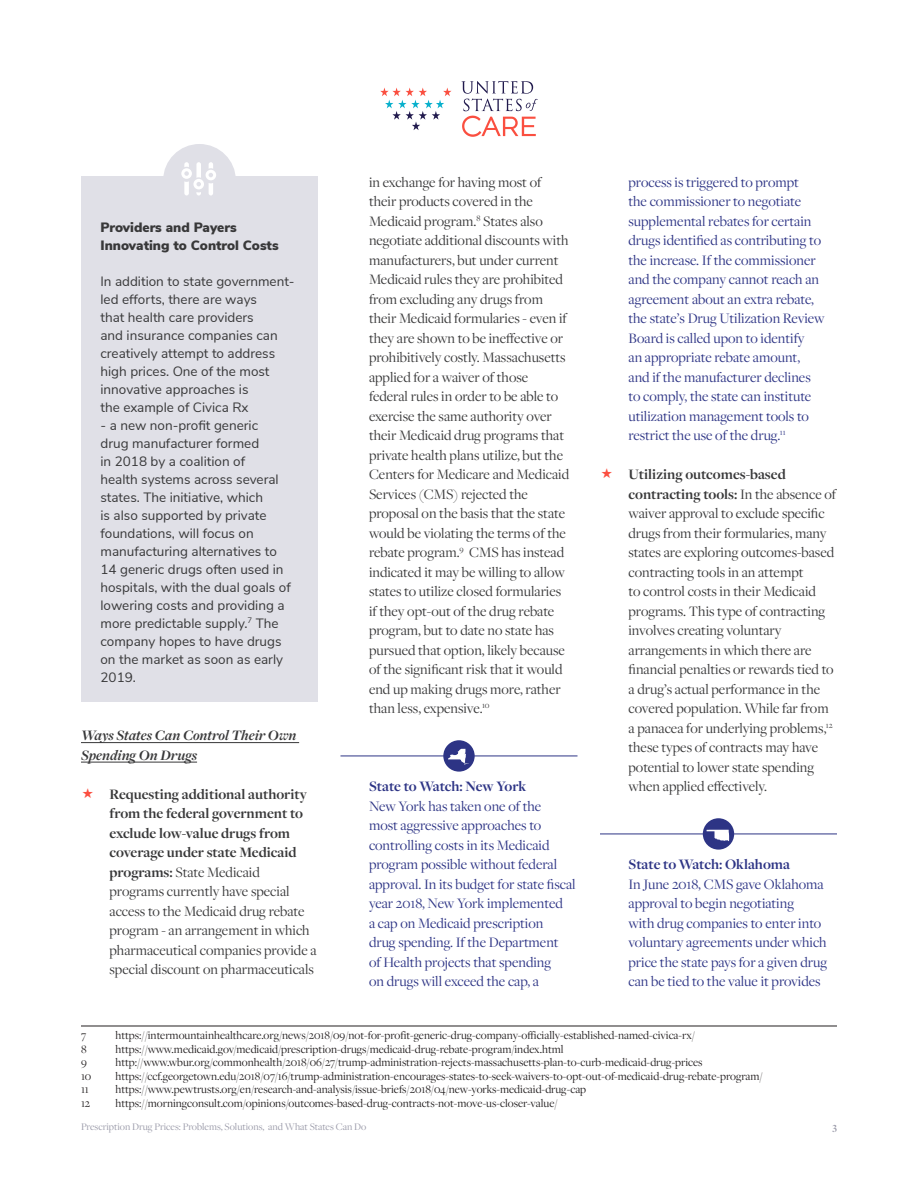
<style>
.page{position:relative;width:918px;height:1188px;background:#fff}
.page>*{position:absolute;margin:0;border:0;box-sizing:border-box;transform-origin:0 0}
.t1{font:15px/19.5px "Freight Disp Pro";color:#383839}
.Body_Copy_Bullets_Ne{font:15px/19.5px "Freight Disp Pro";color:#2d3485}
.Body_Copy{font:italic 700 15px/19.5px "Freight Disp Pro";color:#383839}
.Body_Copy_Bullets_Ne-2{font:700 15px "Freight Disp Pro";letter-spacing:-.005em;color:#2d3485}
.Call_Out_Text{font:13.5px/18px "Nunito Sans";color:#383839}
.Call_Out_Text-2{font:900 13.5px/18px "Nunito Sans";color:#383839}
.Footnotes{font:12px "Freight Disp Pro";color:#231f20}
.t2{font:10.5px "Freight Disp Pro";color:#9999a8}
.t3{font:700 10.5px "Freight Disp Pro";color:#9999a8}
.s1{font-weight:700}
</style>
<div class="page">
<svg style="left:461px;top:81px;width:77px;height:56px"></svg>
<svg style="left:380px;top:88px;width:71px;height:42px"></svg>
<div style="left:81px;top:176px;width:237px;height:526px;background:#e0e0e7"></div>
<div style="left:163px;top:144px;width:73px;height:73px;background:#e0e0e7;border-radius:50%"></div>
<svg style="left:181px;top:162px;width:35px;height:34px"></svg>
<hr style="left:81px;top:742px;width:218px;height:1px;background:#383839">
<hr style="left:81px;top:762px;width:116px;height:1px;background:#383839">
<hr style="left:81px;top:1026px;width:756px;height:1px;background:#231f20">
<hr style="left:340px;top:756px;width:238px;height:1px;background:#2d3485">
<div style="left:443px;top:740px;width:32px;height:32px;background:#2d3485;border-radius:50%"></div>
<svg style="left:448px;top:749px;width:21px;height:15px"></svg>
<hr style="left:600px;top:834px;width:237px;height:1px;background:#2d3485">
<div style="left:703px;top:818px;width:31px;height:32px;background:#2d3485;border-radius:50%"></div>
<svg style="left:707px;top:830px;width:22px;height:11px"></svg>
<p class="Call_Out_Text-2" style="left:100px;top:217px;width:180px">Providers and Payers<br>Innovating to Control Costs</p>
<p class="Call_Out_Text" style="left:100px;top:271px;width:196px">In addition to state government&shy;led efforts, there are ways<br>that health care providers<br>and insurance companies can creatively attempt to address high prices. One of the most innovative approaches is<br>the example of Civica Rx</p>
<p class="Call_Out_Text" style="left:100px;top:415px;width:192px">- a new non-profit generic<br>drug manufacturer formed<br>in 2018 by a coalition of<br>health systems across several states. The initiative, which<br>is also supported by private foundations, will focus on manufacturing alternatives to<br>14 generic drugs often used in hospitals, with the dual goals of lowering costs and providing a more predictable supply.<sup>7</sup> The company hopes to have drugs on the market as soon as early<br>2019.</p>
<p class="Body_Copy" style="left:81px;top:725px;width:217px">Ways States Can Control Their Own<br>Spending On Drugs</p>
<p class="t1" style="left:110px;top:784px;width:209px"><span class="s1">Requesting additional authority from the federal government to exclude low-value drugs from coverage under state Medicaid programs:</span> State Medicaid programs currently have special access to the Medicaid drug rebate program - an arrangement in which pharmaceutical companies provide a special discount on pharmaceuticals</p>
<p class="t1" style="left:369px;top:172px;width:202px">in exchange for having most of their products covered in the Medicaid program.<sup>8</sup> States also negotiate additional discounts with manufacturers, but under current Medicaid rules they are prohibited from excluding any drugs from their Medicaid formularies - even if they are shown to be ineffective or prohibitively costly. Massachusetts applied for a waiver of those federal rules in order to be able to exercise the same authority over their Medicaid drug programs that private health plans utilize, but the Centers for Medicare and Medicaid Services (CMS) rejected the proposal on the basis that the state would be violating the terms of the rebate program.<sup>9</sup> CMS has instead indicated it may be willing to allow states to utilize closed formularies if they opt-out of the drug rebate program, but to date no state has pursued that option, likely because of the significant risk that it would end up making drugs more, rather than less, expensive.<sup>10</sup></p>
<p class="Body_Copy_Bullets_Ne-2" style="left:369px;top:776px;width:159px">State to Watch: New York</p>
<p class="Body_Copy_Bullets_Ne" style="left:369px;top:796px;width:208px">New York has taken one of the<br>most aggressive approaches to controlling costs in its Medicaid program possible without federal approval. In its budget for state fiscal year 2018, New York implemented<br>a cap on Medicaid prescription<br>drug spending. If the Department<br>of Health projects that spending<br>on drugs will exceed the cap, a</p>
<p class="Body_Copy_Bullets_Ne" style="left:628px;top:172px;width:198px">process is triggered to prompt<br>the commissioner to negotiate supplemental rebates for certain drugs identified as contributing to the increase. If the commissioner and the company cannot reach an agreement about an extra rebate, the state’s Drug Utilization Review<br>Board is called upon to identify<br>an appropriate rebate amount, and if the manufacturer declines to comply, the state can institute utilization management tools to restrict the use of the drug.<sup>11</sup></p>
<p class="t1" style="left:628px;top:464px;width:209px"><span class="s1">Utilizing outcomes-based contracting tools:</span> In the absence of waiver approval to exclude specific drugs from their formularies, many states are exploring outcomes-based contracting tools in an attempt<br>to control costs in their Medicaid programs. This type of contracting involves creating voluntary arrangements in which there are financial penalties or rewards tied to a drug’s actual performance in the covered population. While far from a panacea for underlying problems,<sup>12 </sup>these types of contracts may have potential to lower state spending when applied effectively.</p>
<p class="Body_Copy_Bullets_Ne-2" style="left:628px;top:854px;width:163px">State to Watch: Oklahoma</p>
<p class="Body_Copy_Bullets_Ne" style="left:628px;top:874px;width:200px">In June 2018, CMS gave Oklahoma approval to begin negotiating<br>with drug companies to enter into voluntary agreements under which price the state pays for a given drug can be tied to the value it provides</p>
<p class="Footnotes" style="left:81px;top:1028px;width:7px">7</p>
<p class="Footnotes" style="left:116px;top:1028px;width:581px">https://intermountainhealthcare.org/news/2018/09/not-for-profit-generic-drug-company-officially-established-named-civica-rx/</p>
<p class="Footnotes" style="left:81px;top:1041px;width:7px">8</p>
<p class="Footnotes" style="left:116px;top:1041px;width:450px">https://www.medicaid.gov/medicaid/prescription-drugs/medicaid-drug-rebate-program/index.html</p>
<p class="Footnotes" style="left:81px;top:1055px;width:7px">9</p>
<p class="Footnotes" style="left:116px;top:1055px;width:589px">http://www.wbur.org/commonhealth/2018/06/27/trump-administration-rejects-massachusetts-plan-to-curb-medicaid-drug-prices</p>
<p class="Footnotes" style="left:81px;top:1068px;width:12px">10</p>
<p class="Footnotes" style="left:115px;top:1068px;width:649px">https://ccf.georgetown.edu/2018/07/16/trump-administration-encourages-states-to-seek-waivers-to-opt-out-of-medicaid-drug-rebate-program/</p>
<p class="Footnotes" style="left:81px;top:1082px;width:9px">11</p>
<p class="Footnotes" style="left:115px;top:1082px;width:472px">https://www.pewtrusts.org/en/research-and-analysis/issue-briefs/2018/04/new-yorks-medicaid-drug-cap</p>
<p class="Footnotes" style="left:81px;top:1095px;width:11px">12</p>
<p class="Footnotes" style="left:115px;top:1095px;width:444px">https://morningconsult.com/opinions/outcomes-based-drug-contracts-not-move-us-closer-value/</p>
<p class="t2" style="left:81px;top:1119px;width:287px">Prescription Drug Prices: Problems, Solutions, and What States Can Do</p>
<p class="t3" style="left:832px;top:1119px;width:6px">3</p>
</div>
